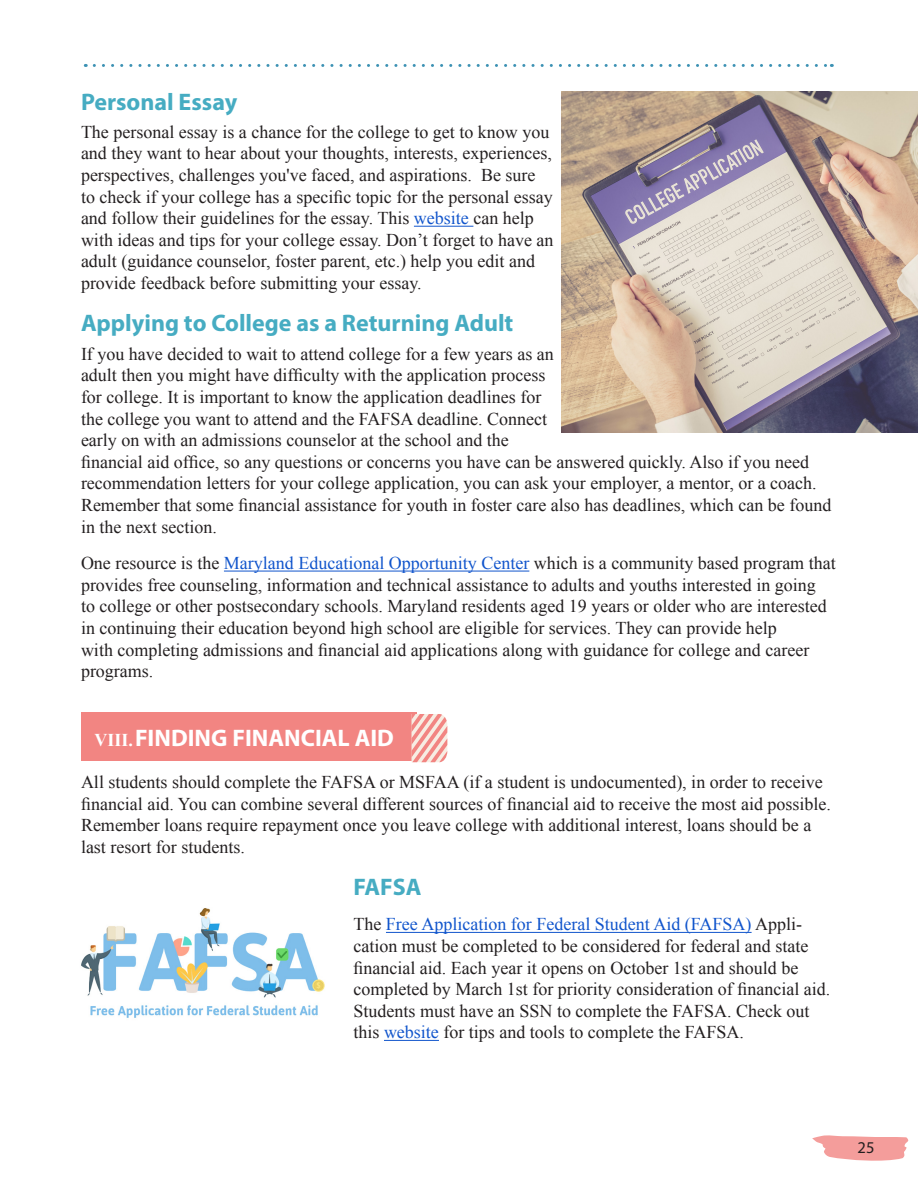
<style>
.page{position:relative;width:918px;height:1188px;background:#fff}
.page>*{position:absolute;margin:0;border:0;box-sizing:border-box;transform-origin:0 0}
.t1{font:700 24px "Myriad Pro";color:#46acc2}
.t2{font:700 24px "Myriad Pro";color:#fff}
.t3{font:18px/21.6px "Times New Roman";color:#231f20}
.t4{font:16.5px "Myriad Pro";color:#231f20}
.s1{color:#15c}
.s2{font-family:"Times New Roman";font-size:18px}
</style>
<div class="page">
<svg style="left:812px;top:1135px;width:96px;height:26px"></svg>
<svg style="left:94px;top:64px;width:738px;height:3px"></svg>
<img style="left:562px;top:92px;width:356px;height:341px">
<img style="left:81px;top:908px;width:244px;height:110px">
<div style="left:81px;top:712px;width:335px;height:49px;background:#f28582"></div>
<svg style="left:412px;top:714px;width:35px;height:48px;background:#f4b7b1"></svg>
<hr style="left:414px;top:226px;width:59px;height:1px;background:#15c">
<hr style="left:224px;top:571px;width:305px;height:1px;background:#15c">
<hr style="left:386px;top:932px;width:366px;height:1px;background:#15c">
<hr style="left:384px;top:1040px;width:55px;height:1px;background:#15c">
<p class="t1" style="left:81px;top:86px;width:158px">Personal Essay</p>
<p class="t3" style="left:81px;top:121px;width:474px">The personal essay is a chance for the college to get to know you and they want to hear about your thoughts, interests, experiences, perspectives, challenges you've faced, and aspirations. Be sure to check if your college has a specific topic for the personal essay and follow their guidelines for the essay. This <span class="s1">website</span> can help with ideas and tips for your college essay. Don’t forget to have an adult (guidance counselor, foster parent, etc.) help you edit and provide feedback before submitting your essay.</p>
<p class="t1" style="left:81px;top:308px;width:434px">Applying to College as a Returning Adult</p>
<p class="t3" style="left:81px;top:343px;width:752px">If you have decided to wait to attend college for a few years as an<br>adult then you might have difficulty with the application process<br>for college. It is important to know the application deadlines for<br>the college you want to attend and the FAFSA deadline. Connect<br>early on with an admissions counselor at the school and the<br>financial aid office, so any questions or concerns you have can be answered quickly. Also if you need recommendation letters for your college application, you can ask your employer, a mentor, or a coach.<br>Remember that some financial assistance for youth in foster care also has deadlines, which can be found in the next section.</p>
<p class="t3" style="left:81px;top:552px;width:756px">One resource is the <span class="s1">Maryland Educational Opportunity Center</span> which is a community based program that provides free counseling, information and technical assistance to adults and youths interested in going<br>to college or other postsecondary schools. Maryland residents aged 19 years or older who are interested in continuing their education beyond high school are eligible for services. They can provide help<br>with completing admissions and financial aid applications along with guidance for college and career programs.</p>
<p class="t2" style="left:94px;top:723px;width:301px"><span class="s2">VIII.</span>FINDING FINANCIAL AID</p>
<p class="t3" style="left:81px;top:771px;width:752px">All students should complete the FAFSA or MSFAA (if a student is undocumented), in order to receive financial aid. You can combine several different sources of financial aid to receive the most aid possible.<br>Remember loans require repayment once you leave college with additional interest, loans should be a last resort for students.</p>
<p class="t1" style="left:353px;top:872px;width:70px">FAFSA</p>
<p class="t3" style="left:353px;top:913px;width:478px">The <span class="s1">Free Application for Federal Student Aid (FAFSA)</span> Appli&shy;cation must be completed to be considered for federal and state financial aid. Each year it opens on October 1st and should be completed by March 1st for priority consideration of financial aid.<br>Students must have an SSN to complete the FAFSA. Check out this <span class="s1">website</span> for tips and tools to complete the FAFSA.</p>
<p class="t4" style="left:858px;top:1137px;width:18px">25</p>
</div>
